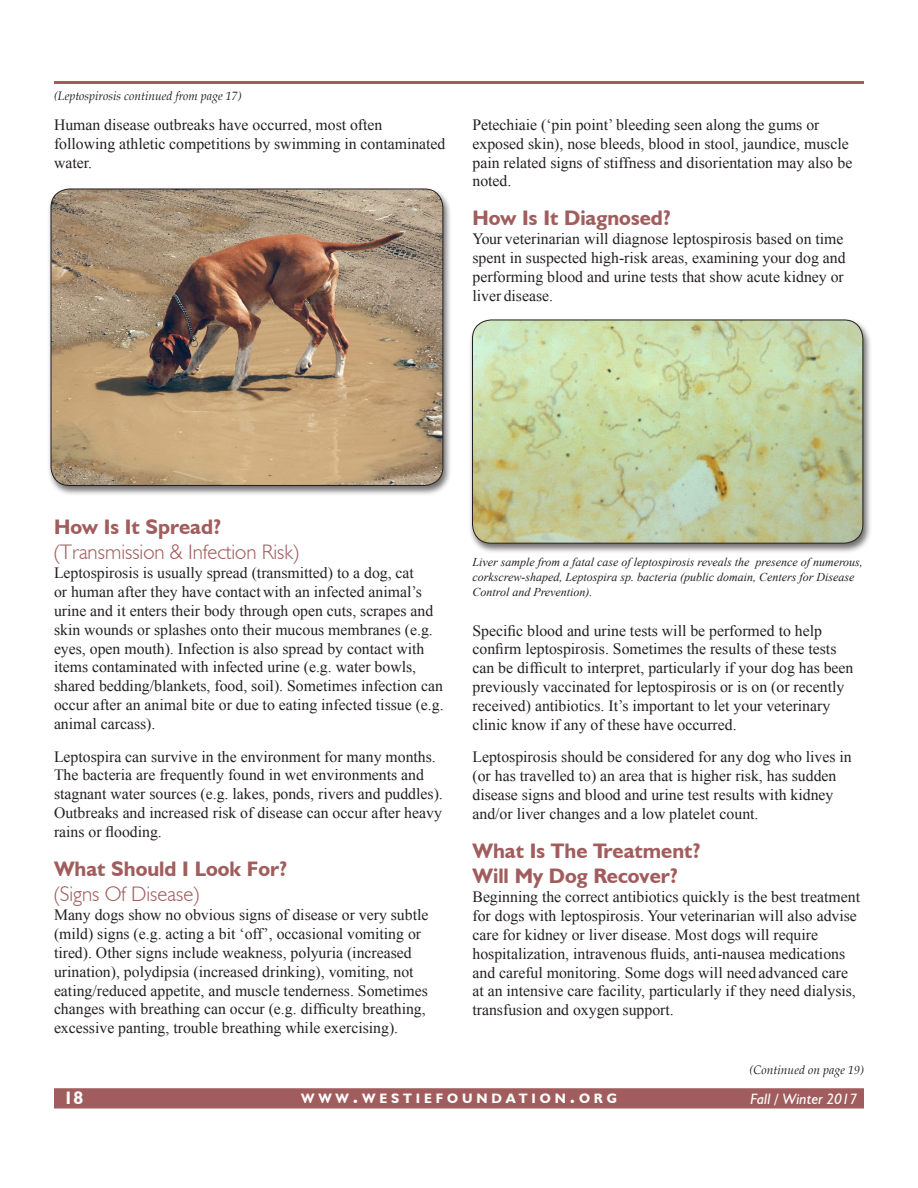
<style>
.page{position:relative;width:918px;height:1188px;background:#fff}
.page>*{position:absolute;margin:0;border:0;box-sizing:border-box;transform-origin:0 0}
.Subhead2{font:700 21px/25.2px "Humanist 521 BT";color:#a15d5d}
.Subhead2-2{font:300 21px/25.2px "Humanist 521 BT";color:#a15d5d}
.t1{font:700 18px "Humanist 521 BT";color:#fff}
.Body_10_5{font:15.75px/18.9px "Times New Roman";color:#231f20}
.t2{font:italic 15px "Humanist 521 BT";color:#fff}
.t3{font:700 13.65px "Humanist 521 BT";letter-spacing:.285em;color:#fff}
.t4{font:italic 12px/15px "Times New Roman";color:#231f20}
.t5{font:italic 12px "Palatino";color:#231f20}
.s1{font-weight:700}
.s2{font-weight:300}
.s3{font-size:19.5px}
</style>
<div class="page">
<div style="left:54px;top:1088px;width:810px;height:20px;background:#a15d5d;border:2px solid #a15d5d"></div>
<hr style="left:54px;top:81px;width:810px;height:3px;background:#a15d5d">
<div style="left:47px;top:187px;width:405px;height:309px;background:#231f20;opacity:.65"></div>
<img style="left:51px;top:189px;width:392px;height:296px">
<div style="left:51px;top:189px;width:392px;height:297px;border:1px solid #231f20;border-radius:19px"></div>
<div style="left:469px;top:318px;width:403px;height:236px;background:#231f20;opacity:.65"></div>
<img style="left:472px;top:320px;width:391px;height:223px">
<div style="left:472px;top:320px;width:391px;height:224px;border:1px solid #231f20;border-radius:19px"></div>
<p class="t5" style="left:54px;top:89px;width:189px">(Leptospirosis continued from page 17)</p>
<p class="Body_10_5" style="left:54px;top:115px;width:393px">Human disease outbreaks have occurred, most often following athletic competitions by swimming in contaminated water.</p>
<p class="Body_10_5" style="left:472px;top:115px;width:381px">Petechiaie (‘pin point’ bleeding seen along the gums or exposed skin), nose bleeds, blood in stool, jaundice, muscle pain related signs of stiffness and disorientation may also be noted.</p>
<p class="Subhead2" style="left:472px;top:205px;width:200px">How Is It Diagnosed?</p>
<p class="Body_10_5" style="left:472px;top:229px;width:375px">Your veterinarian will diagnose leptospirosis based on time spent in suspected high-risk areas, examining your dog and performing blood and urine tests that show acute kidney or liver disease.</p>
<p class="Subhead2-2" style="left:54px;top:514px;width:247px"><span class="s1">How Is It Spread? </span>(Transmission &amp; Infection Risk)</p>
<p class="Body_10_5" style="left:54px;top:563px;width:391px">Leptospirosis is usually spread (transmitted) to a dog, cat<br>or human after they have contact with an infected animal’s urine and it enters their body through open cuts, scrapes and skin wounds or splashes onto their mucous membranes (e.g. eyes, open mouth). Infection is also spread by contact with items contaminated with infected urine (e.g. water bowls, shared bedding/blankets, food, soil). Sometimes infection can occur after an animal bite or due to eating infected tissue (e.g. animal carcass).</p>
<p class="Body_10_5" style="left:54px;top:747px;width:390px">Leptospira can survive in the environment for many months.<br>The bacteria are frequently found in wet environments and stagnant water sources (e.g. lakes, ponds, rivers and puddles).<br>Outbreaks and increased risk of disease can occur after heavy rains or flooding.</p>
<p class="Subhead2" style="left:54px;top:856px;width:235px">What Should I Look For? <span class="s2">(Signs Of Disease)</span></p>
<p class="Body_10_5" style="left:54px;top:905px;width:376px">Many dogs show no obvious signs of disease or very subtle (mild) signs (e.g. acting a bit ‘off’, occasional vomiting or tired). Other signs include weakness, polyuria (increased urination), polydipsia (increased drinking), vomiting, not eating/reduced appetite, and muscle tenderness. Sometimes changes with breathing can occur (e.g. difficulty breathing, excessive panting, trouble breathing while exercising).</p>
<p class="t4" style="left:472px;top:554px;width:392px">Liver sample from a fatal case of leptospirosis reveals the presence of numerous, corkscrew-shaped, Leptospira sp. bacteria (public domain, Centers for Disease<br>Control and Prevention).</p>
<p class="Body_10_5" style="left:472px;top:621px;width:382px">Specific blood and urine tests will be performed to help confirm leptospirosis. Sometimes the results of these tests can be difficult to interpret, particularly if your dog has been previously vaccinated for leptospirosis or is on (or recently received) antibiotics. It’s important to let your veterinary clinic know if any of these have occurred.</p>
<p class="Body_10_5" style="left:472px;top:747px;width:381px">Leptospirosis should be considered for any dog who lives in (or has travelled to) an area that is higher risk, has sudden disease signs and blood and urine test results with kidney and/or liver changes and a low platelet count.</p>
<p class="Subhead2" style="left:472px;top:838px;width:230px">What Is The Treatment?<br>Will My Dog Recover?</p>
<p class="Body_10_5" style="left:472px;top:887px;width:389px">Beginning the correct antibiotics quickly is the best treatment for dogs with leptospirosis. Your veterinarian will also advise care for kidney or liver disease. Most dogs will require hospitalization, intravenous fluids, anti-nausea medications and careful monitoring. Some dogs will need advanced care at an intensive care facility, particularly if they need dialysis, transfusion and oxygen support.</p>
<p class="t5" style="left:750px;top:1063px;width:116px">(Continued on page 19)</p>
<p class="t1" style="left:64px;top:1087px;width:21px">18</p>
<p class="t3" style="left:301px;top:1090px;width:317px">WWW<span class="s3">.</span>WESTIEFOUNDATION<span class="s3">.</span>ORG</p>
<p class="t2" style="left:751px;top:1090px;width:108px">Fall / Winter 2017</p>
</div>
